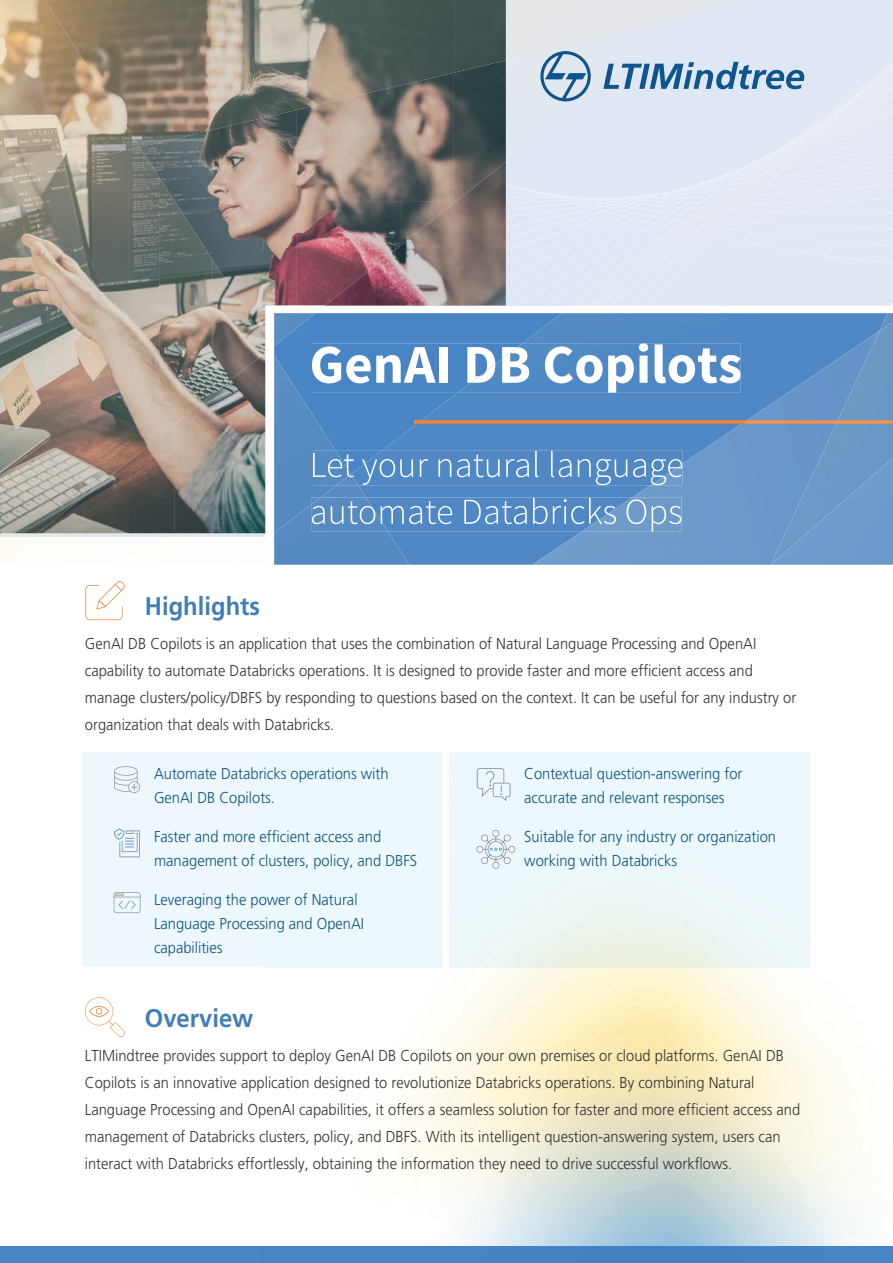
<style>
.page{position:relative;width:893px;height:1263px;background:#fff}
.page>*{position:absolute;margin:0;border:0;box-sizing:border-box;transform-origin:0 0}
.t1{font:700 54.75px "Source Sans Pro";color:#fff}
.t2{font:300 36.45px/46.8px "Source Sans Pro";color:#fff}
.t3{font:700 25.5px "Frutiger LT Pro";color:#417eb6;scale:.93 1}
.t4{font:300 15.75px/27px "Frutiger LT Pro";color:#353334;scale:.93 1}
.t5{font:300 15.75px/24px "Frutiger LT Pro";color:#0d5682;scale:.93 1}
</style>
<div class="page">
<img style="left:262px;top:752px;width:631px;height:511px">
<div style="left:0;top:1246px;width:262px;height:17px;background:#4984c4"></div>
<svg style="left:85px;top:581px;width:40px;height:39px"></svg>
<svg style="left:85px;top:997px;width:40px;height:40px"></svg>
<div style="left:82px;top:752px;width:180px;height:215px;background:#edf7fc"></div>
<div style="left:262px;top:752px;width:180px;height:215px;background:#edf8fc"></div>
<img style="left:450px;top:752px;width:359px;height:215px">
<svg style="left:114px;top:828px;width:26px;height:30px"></svg>
<svg style="left:114px;top:766px;width:26px;height:27px"></svg>
<svg style="left:114px;top:892px;width:26px;height:21px"></svg>
<svg style="left:477px;top:768px;width:33px;height:33px"></svg>
<svg style="left:476px;top:830px;width:40px;height:39px;background:#dce6eb"></svg>
<svg style="left:0;top:0;width:893px;height:565px;background:#93a1b1"></svg>
<h1 class="t1" style="left:309px;top:329px;width:434px">GenAI DB Copilots</h1>
<h2 class="t2" style="left:309px;top:442px;width:376px">Let your natural language automate Databricks Ops</h2>
<h3 class="t3" style="left:145px;top:591px;width:125px">Highlights</h3>
<p class="t4" style="left:85px;top:630px;width:766px">GenAI DB Copilots is an application that uses the combination of Natural Language Processing and OpenAI capability to automate Databricks operations. It is designed to provide faster and more efficient access and manage clusters/policy/DBFS by responding to questions based on the context. It can be useful for any industry or organization that deals with Databricks.</p>
<p class="t5" style="left:154px;top:762px;width:254px">Automate Databricks operations with<br>GenAI DB Copilots.</p>
<p class="t5" style="left:154px;top:825px;width:285px">Faster and more efficient access and management of clusters, policy, and DBFS</p>
<p class="t5" style="left:154px;top:888px;width:227px">Leveraging the power of Natural<br>Language Processing and OpenAI capabilities</p>
<p class="t5" style="left:524px;top:762px;width:236px">Contextual question-answering for accurate and relevant responses</p>
<p class="t5" style="left:524px;top:825px;width:272px">Suitable for any industry or organization working with Databricks</p>
<h3 class="t3" style="left:145px;top:1003px;width:118px">Overview</h3>
<p class="t4" style="left:85px;top:1042px;width:771px">LTIMindtree provides support to deploy GenAI DB Copilots on your own premises or cloud platforms. GenAI DB Copilots is an innovative application designed to revolutionize Databricks operations. By combining Natural Language Processing and OpenAI capabilities, it offers a seamless solution for faster and more efficient access and management of Databricks clusters, policy, and DBFS. With its intelligent question-answering system, users can interact with Databricks effortlessly, obtaining the information they need to drive successful workflows.</p>
</div>
